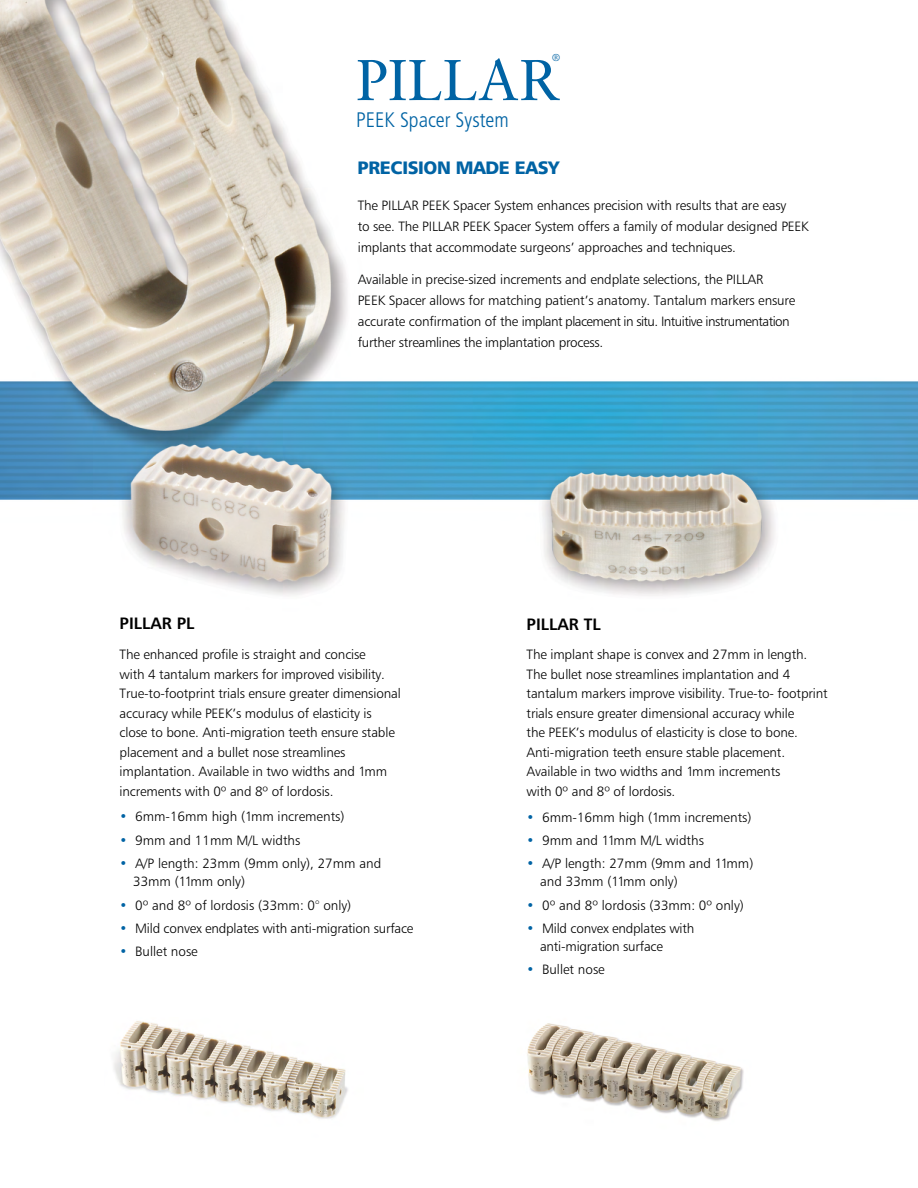
<style>
.page{position:relative;width:918px;height:1188px;background:#fff}
.page>*{position:absolute;margin:0;border:0;box-sizing:border-box;transform-origin:0 0}
.t1{font:57.6px "Sabon";color:#0063a4}
.t2{font:300 condensed 21px "Frutiger";color:#0063a4}
.t3{font:18px "Humanist 777 BT Black B";letter-spacing:-.02em;color:#0063a4}
.t4{font:16.5px "Humanist 777 BT Bold B";color:#000}
.t5{font:13.5px/19.5px "Humanist 777 BT Light B";letter-spacing:-.01em;color:#000}
.t6{font:10.05px "Sabon";color:#0063a4}
.s1{color:#0063a4}
</style>
<div class="page">
<img style="left:0;top:0;width:918px;height:596px">
<img style="left:114px;top:1021px;width:234px;height:98px">
<img style="left:527px;top:1023px;width:217px;height:99px">
<p class="t6" style="left:552px;top:52px;width:10px">®</p>
<h1 class="t1" style="left:356px;top:46px;width:206px">PILLAR</h1>
<h2 class="t2" style="left:356px;top:107px;width:154px">PEEK Spacer System</h2>
<h3 class="t3" style="left:358px;top:156px;width:204px">PRECISION MADE EASY</h3>
<p class="t5" style="left:358px;top:195px;width:453px;line-height:21px">The PILLAR PEEK Spacer System enhances precision with results that are easy<br>to see. The PILLAR PEEK Spacer System offers a family of modular designed PEEK implants that accommodate surgeons’ approaches and techniques.</p>
<p class="t5" style="left:358px;top:268px;width:439px;line-height:21px">Available in precise-sized increments and endplate selections, the PILLAR<br>PEEK Spacer allows for matching patient’s anatomy. Tantalum markers ensure accurate confirmation of the implant placement in situ. Intuitive instrumentation further streamlines the implantation process.</p>
<p class="t4" style="left:120px;top:613px;width:76px">PILLAR PL</p>
<p class="t5" style="left:120px;top:645px;width:283px">The enhanced profile is straight and concise<br>with 4 tantalum markers for improved visibility.<br>True-to-footprint trials ensure greater dimensional accuracy while PEEK’s modulus of elasticity is close to bone. Anti-migration teeth ensure stable placement and a bullet nose streamlines implantation. Available in two widths and 1mm increments with 0º and 8º of lordosis.</p>
<p class="t5" style="left:120px;top:807px;width:226px"><span class="s1">•</span> 6mm-16mm high (1mm increments)</p>
<p class="t5" style="left:120px;top:830px;width:182px"><span class="s1">•</span> 9mm and 11mm M/L widths</p>
<p class="t5" style="left:133px;top:854px;width:250px;line-height:18px;text-indent:-14px"><span class="s1">•</span> A/P length: 23mm (9mm only), 27mm and<br>33mm (11mm only)</p>
<p class="t5" style="left:120px;top:895px;width:233px"><span class="s1">•</span> 0º and 8º of lordosis (33mm: 0° only)</p>
<p class="t5" style="left:120px;top:918px;width:295px"><span class="s1">•</span> Mild convex endplates with anti-migration surface</p>
<p class="t5" style="left:120px;top:942px;width:80px"><span class="s1">•</span> Bullet nose</p>
<p class="t4" style="left:527px;top:613px;width:76px">PILLAR TL</p>
<p class="t5" style="left:527px;top:645px;width:303px">The implant shape is convex and 27mm in length.<br>The bullet nose streamlines implantation and 4 tantalum markers improve visibility. True-to- footprint trials ensure greater dimensional accuracy while<br>the PEEK’s modulus of elasticity is close to bone.<br>Anti-migration teeth ensure stable placement.<br>Available in two widths and 1mm increments<br>with 0º and 8º of lordosis.</p>
<p class="t5" style="left:527px;top:807px;width:226px"><span class="s1">•</span> 6mm-16mm high (1mm increments)</p>
<p class="t5" style="left:527px;top:830px;width:179px"><span class="s1">•</span> 9mm and 11mm M/L widths</p>
<p class="t5" style="left:540px;top:854px;width:215px;line-height:18px;text-indent:-14px"><span class="s1">•</span> A/P length: 27mm (9mm and 11mm) and 33mm (11mm only)</p>
<p class="t5" style="left:527px;top:895px;width:219px"><span class="s1">•</span> 0º and 8º lordosis (33mm: 0º only)</p>
<p class="t5" style="left:540px;top:919px;width:156px;line-height:18px;text-indent:-14px"><span class="s1">•</span> Mild convex endplates with anti-migration surface</p>
<p class="t5" style="left:527px;top:960px;width:80px"><span class="s1">•</span> Bullet nose</p>
</div>
